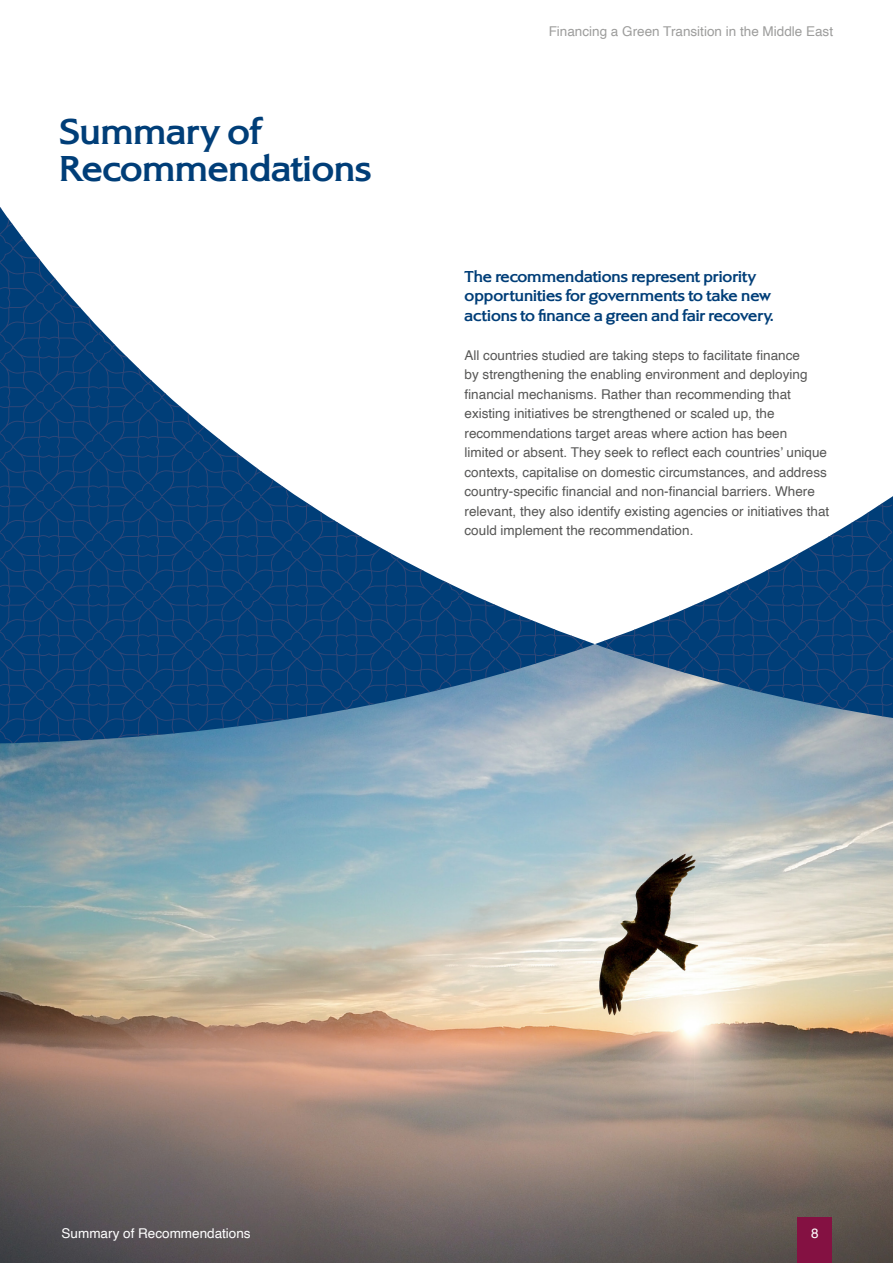
<style>
.page{position:relative;width:893px;height:1263px;background:#fff}
.page>*{position:absolute;margin:0;border:0;box-sizing:border-box;transform-origin:0 0}
.t1{font:700 37.5px/37.5px "Alexon RR";color:#003e78}
.t2{font:700 16.5px/19.5px "Alexon RR";color:#003e78}
.t3{font:13.5px/19.5px "Helvetica";color:#575756}
.t4{font:13.5px "Helvetica";color:#9d9d9c}
.t5{font:13.5px "Helvetica";color:#fff}
</style>
<div class="page">
<img style="left:0;top:743px;width:893px;height:520px">
<div style="left:798px;top:1217px;width:34px;height:46px;background:#841142"></div>
<svg style="left:0;top:743px;width:892px;height:78px"></svg>
<svg style="left:0;top:207px;width:893px;height:536px"></svg>
<h1 class="t1" style="left:60px;top:113px;width:313px">Summary of<br>Recommendations</h1>
<p class="t4" style="left:549px;top:20px;width:286px">Financing a Green Transition in the Middle East</p>
<p class="t2" style="left:465px;top:266px;width:311px">The recommendations represent priority opportunities for governments to take new actions to finance a green and fair recovery.</p>
<p class="t3" style="left:465px;top:345px;width:366px">All countries studied are taking steps to facilitate finance<br>by strengthening the enabling environment and deploying financial mechanisms. Rather than recommending that existing initiatives be strengthened or scaled up, the recommendations target areas where action has been limited or absent. They seek to reflect each countries’ unique contexts, capitalise on domestic circumstances, and address country-specific financial and non-financial barriers. Where relevant, they also identify existing agencies or initiatives that could implement the recommendation.</p>
<p class="t5" style="left:62px;top:1223px;width:191px">Summary of Recommendations</p>
<p class="t5" style="left:811px;top:1223px;width:9px">8</p>
</div>
